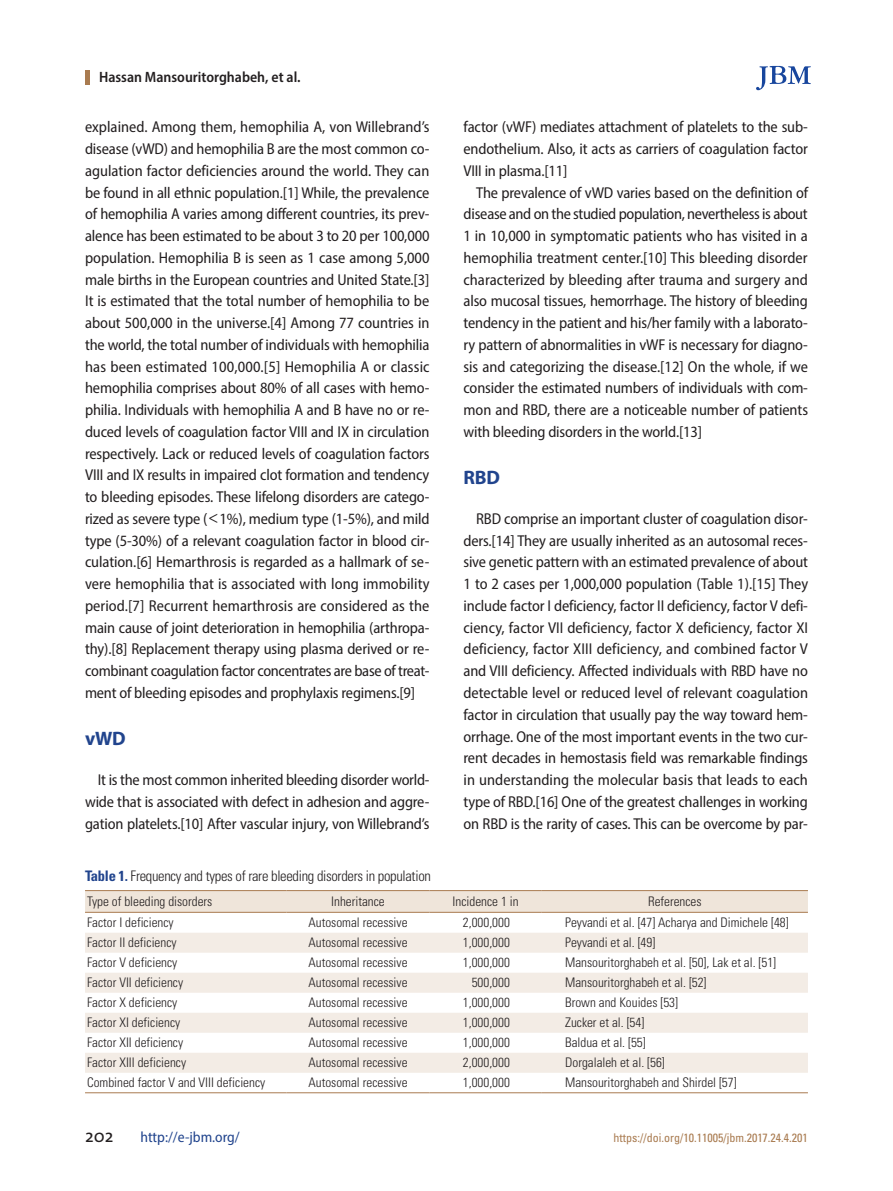
<style>
.page{position:relative;width:893px;height:1191px;background:#fff}
.page>*{position:absolute;margin:0;border:0;box-sizing:border-box;transform-origin:0 0}
.jbm_대제목{font:700 19.5px "Myriad Pro";letter-spacing:-.01em;color:#21448d}
.t1{font:18px "The Mix";color:#231f20}
.jbm_본문{font:semi-condensed 15.75px/21.8px "Myriad Pro";letter-spacing:-.01em;color:#231f20;text-align:justify}
.jbm_하시라-이름{font:600 semi-condensed 15px "Myriad Pro";color:#231f20}
.t2{font:semi-condensed 15px "Myriad Pro";color:#21448d}
.jbm_표그림캡션{font:300 condensed 14.55px "Univers LT Std";letter-spacing:-.02em;color:#231f20}
.jbm_표본문{font:300 condensed 13.2px "Univers LT Std";color:#231f20}
.t3{font:condensed 12px "Univers LT Std";color:#a97b50}
.s1{font-family:"Dotum";font-stretch:normal}
.s2{font-weight:700;color:#21448d}
</style>
<div class="page">
<hr style="left:85px;top:70px;width:4px;height:15px;background:#a97b50">
<svg style="left:756px;top:66px;width:55px;height:24px"></svg>
<svg style="left:85px;top:891px;width:723px;height:21px;background:#eee3d8"></svg>
<svg style="left:85px;top:933px;width:723px;height:139px;fill:#f3ece5"></svg>
<hr style="left:85px;top:890px;width:202px;height:1px;background:#a97b50">
<hr style="left:287px;top:890px;width:142px;height:1px;background:#a97b50">
<hr style="left:429px;top:890px;width:113px;height:1px;background:#a97b50">
<hr style="left:542px;top:890px;width:266px;height:1px;background:#a97b50">
<hr style="left:85px;top:912px;width:202px;height:1px;background:#a97b50">
<hr style="left:287px;top:912px;width:142px;height:1px;background:#a97b50">
<hr style="left:429px;top:912px;width:113px;height:1px;background:#a97b50">
<hr style="left:542px;top:912px;width:266px;height:1px;background:#a97b50">
<hr style="left:85px;top:1092px;width:202px;height:1px;background:#a97b50">
<hr style="left:287px;top:1092px;width:142px;height:1px;background:#a97b50">
<hr style="left:429px;top:1092px;width:113px;height:1px;background:#a97b50">
<hr style="left:542px;top:1092px;width:266px;height:1px;background:#a97b50">
<p class="jbm_하시라-이름" style="left:99px;top:68px;width:203px">Hassan Mansouritorghabeh, et al.</p>
<p class="jbm_본문" style="left:85px;top:116px;width:346px">explained. Among them, hemophilia A, von Willebrand’s disease (vWD) and hemophilia B are the most common co&shy;agulation factor deficiencies around the world. They can be found in all ethnic population.[1] While, the prevalence of hemophilia A varies among different countries, its prev&shy;alence has been estimated to be about 3 to 20 per 100,000 population. Hemophilia B is seen as 1 case among 5,000 male births in the European countries and United State.[3] It is estimated that the total number of hemophilia to be about 500,000 in the universe.[4] Among 77 countries in the world, the total number of individuals with hemophilia has been estimated 100,000.[5] Hemophilia A or classic hemophilia comprises about 80% of all cases with hemo&shy;philia. Individuals with hemophilia A and B have no or re&shy;duced levels of coagulation factor VIII and IX in circulation respectively. Lack or reduced levels of coagulation factors VIII and IX results in impaired clot formation and tendency to bleeding episodes. These lifelong disorders are catego&shy;rized as severe type (<span class="s1">&lt;</span>1%), medium type (1-5%), and mild type (5-30%) of a relevant coagulation factor in blood cir&shy;culation.[6] Hemarthrosis is regarded as a hallmark of se&shy;vere hemophilia that is associated with long immobility period.[7] Recurrent hemarthrosis are considered as the main cause of joint deterioration in hemophilia (arthropa&shy;thy).[8] Replacement therapy using plasma derived or re&shy;combinant coagulation factor concentrates are base of treat&shy;ment of bleeding episodes and prophylaxis regimens.[9]</p>
<p class="jbm_대제목" style="left:85px;top:725px;width:42px">vWD</p>
<p class="jbm_본문" style="left:85px;top:768px;width:346px;text-indent:13px">It is the most common inherited bleeding disorder world&shy;wide that is associated with defect in adhesion and aggre&shy;gation platelets.[10] After vascular injury, von Willebrand’s</p>
<p class="jbm_본문" style="left:463px;top:116px;width:346px">factor (vWF) mediates attachment of platelets to the sub&shy;endothelium. Also, it acts as carriers of coagulation factor VIII in plasma.[11]</p>
<p class="jbm_본문" style="left:463px;top:181px;width:346px;text-indent:13px">The prevalence of vWD varies based on the definition of disease and on the studied population, nevertheless is about 1 in 10,000 in symptomatic patients who has visited in a hemophilia treatment center.[10] This bleeding disorder characterized by bleeding after trauma and surgery and also mucosal tissues, hemorrhage. The history of bleeding tendency in the patient and his/her family with a laborato&shy;ry pattern of abnormalities in vWF is necessary for diagno&shy;sis and categorizing the disease.[12] On the whole, if we consider the estimated numbers of individuals with com&shy;mon and RBD, there are a noticeable number of patients with bleeding disorders in the world.[13]</p>
<p class="jbm_대제목" style="left:463px;top:464px;width:38px">RBD</p>
<p class="jbm_본문" style="left:463px;top:507px;width:346px;text-indent:13px">RBD comprise an important cluster of coagulation disor&shy;ders.[14] They are usually inherited as an autosomal reces&shy;sive genetic pattern with an estimated prevalence of about 1 to 2 cases per 1,000,000 population (Table 1).[15] They include factor I deficiency, factor II deficiency, factor V defi&shy;ciency, factor VII deficiency, factor X deficiency, factor XI deficiency, factor XIII deficiency, and combined factor V and VIII deficiency. Affected individuals with RBD have no detectable level or reduced level of relevant coagulation factor in circulation that usually pay the way toward hem&shy;orrhage. One of the most important events in the two cur&shy;rent decades in hemostasis field was remarkable findings in understanding the molecular basis that leads to each type of RBD.[16] One of the greatest challenges in working on RBD is the rarity of cases. This can be overcome by par-</p>
<p class="jbm_표그림캡션" style="left:85px;top:867px;width:347px"><span class="s2">Table 1.</span> Frequency and types of rare bleeding disorders in population</p>
<p class="jbm_표본문" style="left:87px;top:893px;width:127px">Type of bleeding disorders</p>
<p class="jbm_표본문" style="left:331px;top:893px;width:55px">Inheritance</p>
<p class="jbm_표본문" style="left:453px;top:893px;width:67px">Incidence 1 in</p>
<p class="jbm_표본문" style="left:648px;top:893px;width:55px">References</p>
<p class="jbm_표본문" style="left:87px;top:914px;width:88px">Factor I deficiency</p>
<p class="jbm_표본문" style="left:309px;top:914px;width:100px">Autosomal recessive</p>
<p class="jbm_표본문" style="left:463px;top:914px;width:48px">2,000,000</p>
<p class="jbm_표본문" style="left:565px;top:914px;width:225px">Peyvandi et al. [47] Acharya and Dimichele [48]</p>
<p class="jbm_표본문" style="left:87px;top:934px;width:91px">Factor II deficiency</p>
<p class="jbm_표본문" style="left:309px;top:934px;width:100px">Autosomal recessive</p>
<p class="jbm_표본문" style="left:463px;top:934px;width:48px">1,000,000</p>
<p class="jbm_표본문" style="left:565px;top:934px;width:92px">Peyvandi et al. [49]</p>
<p class="jbm_표본문" style="left:87px;top:954px;width:92px">Factor V deficiency</p>
<p class="jbm_표본문" style="left:309px;top:954px;width:100px">Autosomal recessive</p>
<p class="jbm_표본문" style="left:463px;top:954px;width:48px">1,000,000</p>
<p class="jbm_표본문" style="left:565px;top:954px;width:213px">Mansouritorghabeh et al. [50], Lak et al. [51]</p>
<p class="jbm_표본문" style="left:87px;top:974px;width:98px">Factor VII deficiency</p>
<p class="jbm_표본문" style="left:309px;top:974px;width:100px">Autosomal recessive</p>
<p class="jbm_표본문" style="left:472px;top:974px;width:40px">500,000</p>
<p class="jbm_표본문" style="left:565px;top:974px;width:143px">Mansouritorghabeh et al. [52]</p>
<p class="jbm_표본문" style="left:87px;top:994px;width:92px">Factor X deficiency</p>
<p class="jbm_표본문" style="left:309px;top:994px;width:100px">Autosomal recessive</p>
<p class="jbm_표본문" style="left:463px;top:994px;width:48px">1,000,000</p>
<p class="jbm_표본문" style="left:565px;top:994px;width:114px">Brown and Kouides [53]</p>
<p class="jbm_표본문" style="left:87px;top:1014px;width:95px">Factor XI deficiency</p>
<p class="jbm_표본문" style="left:309px;top:1014px;width:100px">Autosomal recessive</p>
<p class="jbm_표본문" style="left:463px;top:1014px;width:48px">1,000,000</p>
<p class="jbm_표본문" style="left:565px;top:1014px;width:81px">Zucker et al. [54]</p>
<p class="jbm_표본문" style="left:87px;top:1034px;width:98px">Factor XII deficiency</p>
<p class="jbm_표본문" style="left:309px;top:1034px;width:100px">Autosomal recessive</p>
<p class="jbm_표본문" style="left:463px;top:1034px;width:48px">1,000,000</p>
<p class="jbm_표본문" style="left:565px;top:1034px;width:82px">Baldua et al. [55]</p>
<p class="jbm_표본문" style="left:87px;top:1054px;width:100px">Factor XIII deficiency</p>
<p class="jbm_표본문" style="left:309px;top:1054px;width:100px">Autosomal recessive</p>
<p class="jbm_표본문" style="left:463px;top:1054px;width:48px">2,000,000</p>
<p class="jbm_표본문" style="left:565px;top:1054px;width:101px">Dorgalaleh et al. [56]</p>
<p class="jbm_표본문" style="left:87px;top:1074px;width:180px">Combined factor V and VIII deficiency</p>
<p class="jbm_표본문" style="left:309px;top:1074px;width:100px">Autosomal recessive</p>
<p class="jbm_표본문" style="left:463px;top:1074px;width:48px">1,000,000</p>
<p class="jbm_표본문" style="left:565px;top:1074px;width:173px">Mansouritorghabeh and Shirdel [57]</p>
<p class="t1" style="left:85px;top:1121px;width:30px">202</p>
<p class="t2" style="left:140px;top:1128px;width:101px">http://e-jbm.org/</p>
<p class="t3" style="left:613px;top:1130px;width:196px">https://doi.org/10.11005/jbm.2017.24.4.201</p>
</div>
